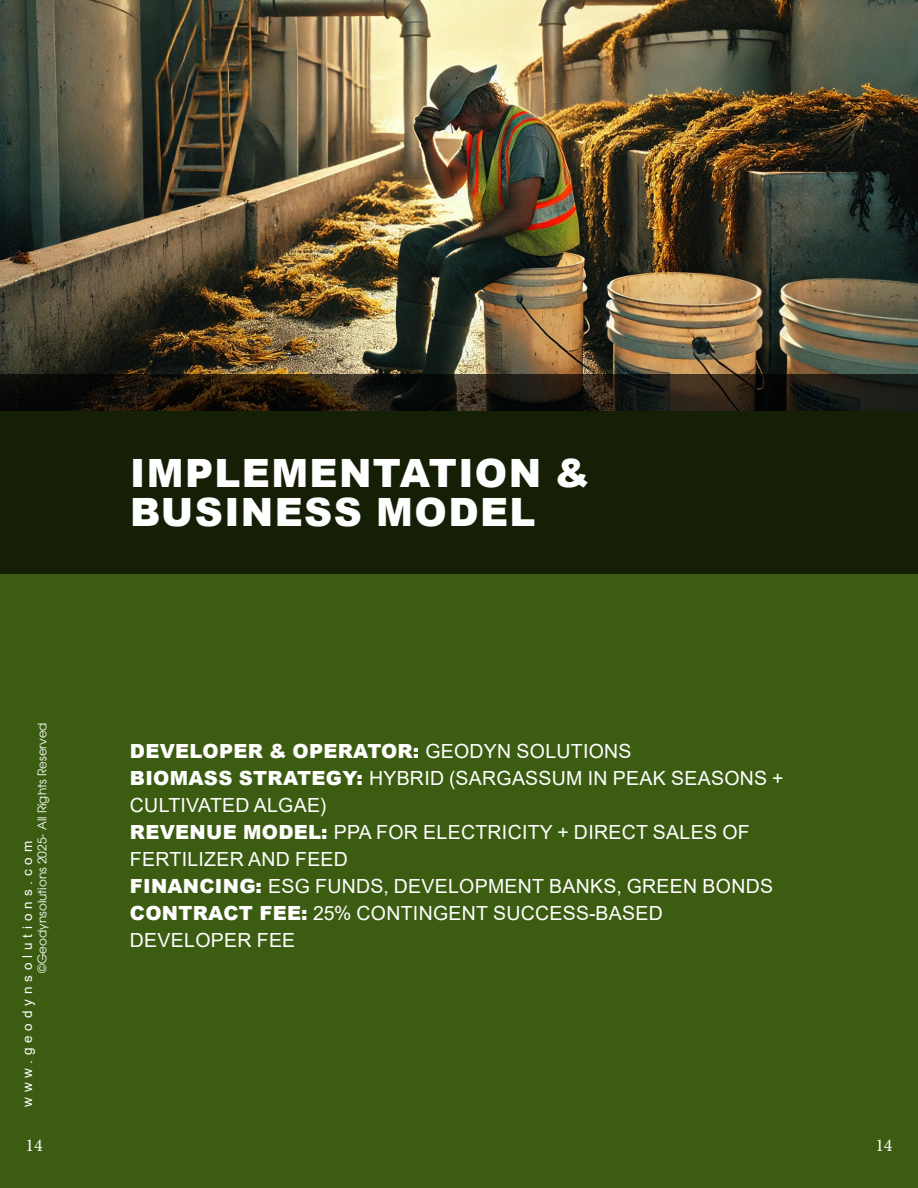
<style>
.page{position:relative;width:918px;height:1188px;background:#3c5c11}
.page>*{position:absolute;margin:0;border:0;box-sizing:border-box;transform-origin:0 0}
.t1{font:900 39px/39px "Arial";letter-spacing:.035em;color:#fff}
.t2{font:19.5px/27px "Arial";letter-spacing:.015em;color:#fff}
.t3{font:900 19.5px "Arial";letter-spacing:.015em;color:#fff}
.t4{font:18px "Minion Pro";color:#fff}
.t5{font:13.5px "Arial";letter-spacing:.36em;color:#fff}
.t6{font:12px "Avant Garde";color:#fff}
.s1{font-weight:400}
.s2{font-weight:900}
</style>
<div class="page">
<img style="left:0;top:0;width:918px;height:374px">
<svg style="left:0;top:374px;width:918px;height:200px;background:#161d07"></svg>
<p class="t6" style="left:35px;top:973px;width:252px;rotate:-90deg">©Geodynsolutions 2025- All Rights Reserved</p>
<p class="t5" style="left:18px;top:1107px;width:267px;rotate:-90deg">www.geodynsolutions.com</p>
<p class="t4" style="left:25px;top:1133px;width:19px">14</p>
<p class="t1" style="left:130px;top:452px;width:461px">IMPLEMENTATION &amp;<br>BUSINESS MODEL</p>
<p class="t3" style="left:130px;top:737px;width:503px">DEVELOPER &amp; OPERATOR: <span class="s1">GEODYN SOLUTIONS</span></p>
<p class="t2" style="left:130px;top:765px;width:655px"><span class="s2">BIOMASS STRATEGY:</span> HYBRID (SARGASSUM IN PEAK SEASONS +<br>CULTIVATED ALGAE)</p>
<p class="t2" style="left:130px;top:819px;width:621px"><span class="s2">REVENUE MODEL:</span> PPA FOR ELECTRICITY + DIRECT SALES OF<br>FERTILIZER AND FEED</p>
<p class="t2" style="left:130px;top:873px;width:645px"><span class="s2">FINANCING:</span> ESG FUNDS, DEVELOPMENT BANKS, GREEN BONDS</p>
<p class="t2" style="left:130px;top:900px;width:534px"><span class="s2">CONTRACT FEE:</span> 25% CONTINGENT SUCCESS-BASED<br>DEVELOPER FEE</p>
<p class="t4" style="left:875px;top:1133px;width:19px">14</p>
</div>
